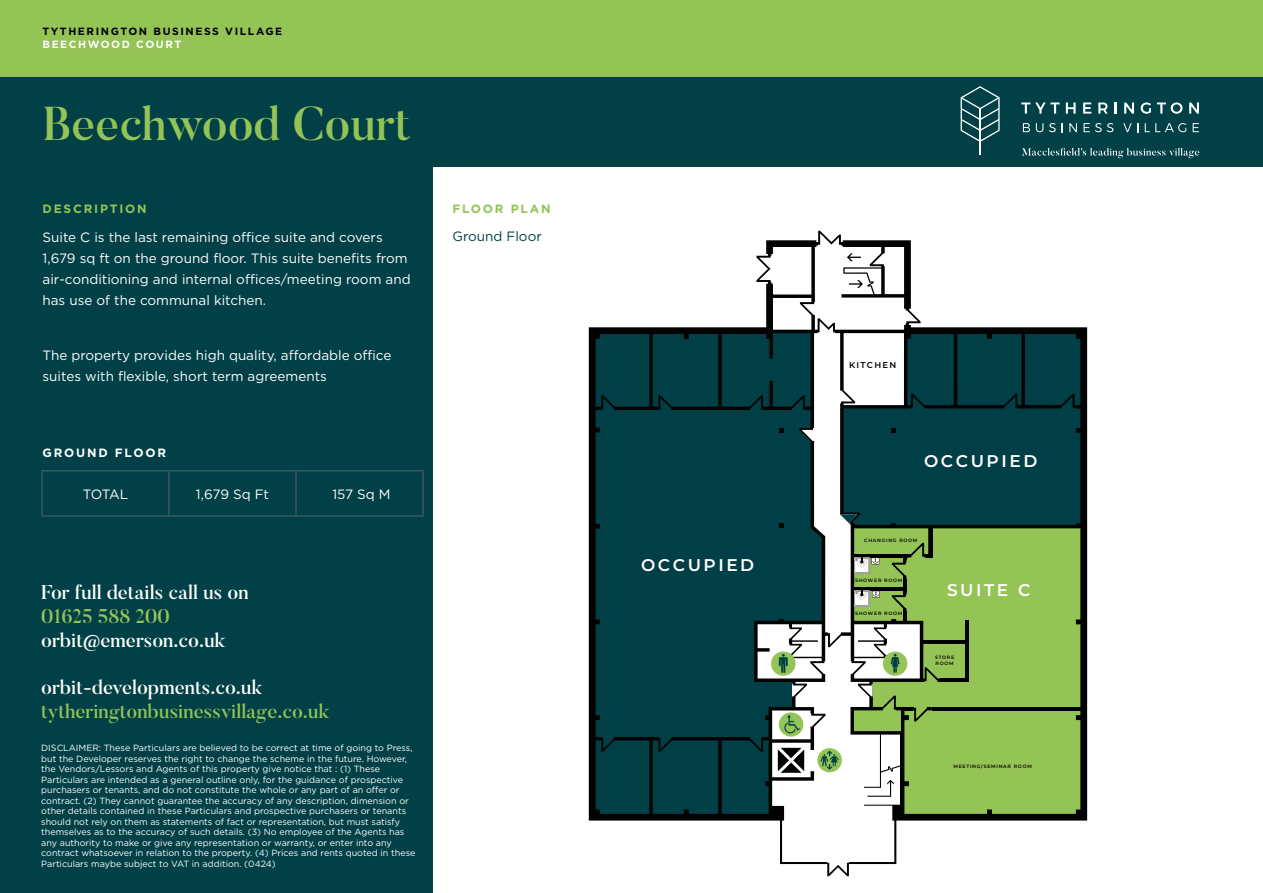
<style>
.page{position:relative;width:1263px;height:893px;background:#004046}
.page>*{position:absolute;margin:0;border:0;box-sizing:border-box;transform-origin:0 0}
.t1{font:500 47.25px "Butler";color:#94c356}
.t2{font:500 19.8px/23.7px "Butler";color:#fff}
.t3{font:500 19.8px "Butler";color:#94c356}
.t4{font:600 16.95px "Montserrat";letter-spacing:.15em;color:#fff}
.t5{font:13.5px/21px "Gotham";color:#fff}
.t6{font:13.5px "Gotham";color:#004046}
.t7{font:700 12px "Gotham";letter-spacing:.15em;color:#94c356}
.t8{font:700 12px "Gotham";letter-spacing:.15em;color:#fff}
.t9{font:700 10.5px "Gotham";letter-spacing:.15em;color:#000}
.t10{font:700 10.5px "Gotham";letter-spacing:.15em;color:#fff}
.t11{font:9px/10.5px "Gotham";color:#fff}
.t12{font:600 8.4px "Montserrat";letter-spacing:.15em;color:#020203}
.t13{font:600 4.8px/5.7px "Montserrat";letter-spacing:.15em;color:#020203}
.s1{color:#94c356}
.s2{color:#004046}
</style>
<div class="page">
<div style="left:434px;top:168px;width:829px;height:725px;background:#fff"></div>
<div style="left:0;top:0;width:1263px;height:77px;background:#94c356"></div>
<svg style="left:1021px;top:103px;width:38px;height:11px"></svg>
<svg style="left:1066px;top:103px;width:9px;height:11px"></svg>
<svg style="left:1083px;top:103px;width:8px;height:11px"></svg>
<svg style="left:1098px;top:103px;width:10px;height:11px"></svg>
<svg style="left:1114px;top:103px;width:3px;height:11px"></svg>
<svg style="left:1124px;top:103px;width:10px;height:11px"></svg>
<svg style="left:1141px;top:102px;width:10px;height:12px"></svg>
<svg style="left:1157px;top:102px;width:25px;height:12px"></svg>
<svg style="left:1189px;top:103px;width:10px;height:11px"></svg>
<svg style="left:1023px;top:123px;width:7px;height:9px"></svg>
<svg style="left:1036px;top:123px;width:7px;height:9px"></svg>
<svg style="left:1049px;top:123px;width:7px;height:9px"></svg>
<svg style="left:1069px;top:123px;width:8px;height:9px"></svg>
<svg style="left:1083px;top:123px;width:30px;height:9px"></svg>
<svg style="left:1123px;top:123px;width:15px;height:9px"></svg>
<svg style="left:1145px;top:123px;width:41px;height:9px"></svg>
<svg style="left:1193px;top:123px;width:6px;height:9px"></svg>
<hr style="left:979px;top:109px;width:2px;height:46px;background:#fff">
<svg style="left:961px;top:86px;width:38px;height:56px"></svg>
<svg style="left:1022px;top:148px;width:177px;height:10px"></svg>
<hr style="left:41px;top:470px;width:128px;height:1px;background:#375a61">
<hr style="left:41px;top:471px;width:2px;height:44px;background:#375a61">
<hr style="left:169px;top:470px;width:127px;height:1px;background:#375a61">
<hr style="left:168px;top:471px;width:2px;height:44px;background:#375a61">
<hr style="left:296px;top:470px;width:128px;height:1px;background:#375a61">
<hr style="left:295px;top:471px;width:2px;height:44px;background:#375a61">
<hr style="left:422px;top:471px;width:2px;height:44px;background:#375a61">
<hr style="left:41px;top:515px;width:128px;height:2px;background:#375a61">
<hr style="left:169px;top:515px;width:127px;height:2px;background:#375a61">
<hr style="left:296px;top:515px;width:128px;height:2px;background:#375a61">
<svg style="left:589px;top:231px;width:498px;height:645px;fill:#020203"></svg>
<hr style="left:932px;top:707px;width:149px;height:3px;background:#000">
<svg style="left:595px;top:233px;width:485px;height:641px"></svg>
<p class="t9" style="left:43px;top:25px;width:241px">TYTHERINGTON BUSINESS VILLAGE</p>
<p class="t10" style="left:43px;top:37px;width:140px">BEECHWOOD COURT</p>
<h1 class="t1" style="left:43px;top:93px;width:370px">Beechwood Court</h1>
<h3 class="t7" style="left:43px;top:200px;width:106px">DESCRIPTION</h3>
<h3 class="t5" style="left:43px;top:227px;width:370px">Suite C is the last remaining office suite and covers 1,679 sq ft on the ground floor. This suite benefits from air-conditioning and internal offices/meeting room and has use of the communal kitchen.</h3>
<h3 class="t5" style="left:43px;top:345px;width:350px">The property provides high quality, affordable office suites with flexible, short term agreements</h3>
<h3 class="t8" style="left:43px;top:444px;width:125px">GROUND FLOOR</h3>
<h3 class="t5" style="left:83px;top:483px;width:47px">TOTAL</h3>
<h3 class="t5" style="left:196px;top:483px;width:75px">1,679 Sq Ft</h3>
<h3 class="t5" style="left:332px;top:483px;width:60px">157 Sq M</h3>
<h2 class="t2" style="left:41px;top:580px;width:209px">For full details call us on<br><span class="s1">01625 588 200</span> <span class="s2">or email </span>orbit@emerson.co.uk</h2>
<h2 class="t2" style="left:41px;top:675px;width:223px">orbit-developments.co.uk</h2>
<h2 class="t3" style="left:41px;top:698px;width:289px">tytheringtonbusinessvillage.co.uk</h2>
<p class="t11" style="left:41px;top:742px;width:376px">DISCLAIMER: These Particulars are believed to be correct at time of going to Press, but the Developer reserves the right to change the scheme in the future. However, the Vendors/Lessors and Agents of this property give notice that : (1) These Particulars are intended as a general outline only, for the guidance of prospective purchasers or tenants, and do not constitute the whole or any part of an offer or contract. (2) They cannot guarantee the accuracy of any description, dimension or other details contained in these Particulars and prospective purchasers or tenants should not rely on them as statements of fact or representation, but must satisfy themselves as to the accuracy of such details. (3) No employee of the Agents has any authority to make or give any representation or warranty, or enter into any contract whatsoever in relation to the property. (4) Prices and rents quoted in these Particulars maybe subject to VAT in addition. (0424)</p>
<h3 class="t7" style="left:452px;top:200px;width:100px">FLOOR PLAN</h3>
<h3 class="t6" style="left:452px;top:228px;width:91px">Ground Floor</h3>
<h3 class="t4" style="left:641px;top:553px;width:115px">OCCUPIED</h3>
<p class="t12" style="left:849px;top:359px;width:49px">KITCHEN</p>
<h3 class="t4" style="left:924px;top:449px;width:115px">OCCUPIED</h3>
<p class="t13" style="left:864px;top:537px;width:55px">CHANGING ROOM</p>
<p class="t13" style="left:855px;top:577px;width:49px">SHOWER ROOM</p>
<p class="t13" style="left:855px;top:610px;width:49px">SHOWER ROOM</p>
<h3 class="t4" style="left:947px;top:578px;width:85px">SUITE C</h3>
<p class="t13" style="left:935px;top:654px;width:21px">STORE<br>ROOM</p>
<p class="t13" style="left:953px;top:763px;width:80px">MEETING/SEMINAR ROOM</p>
</div>
